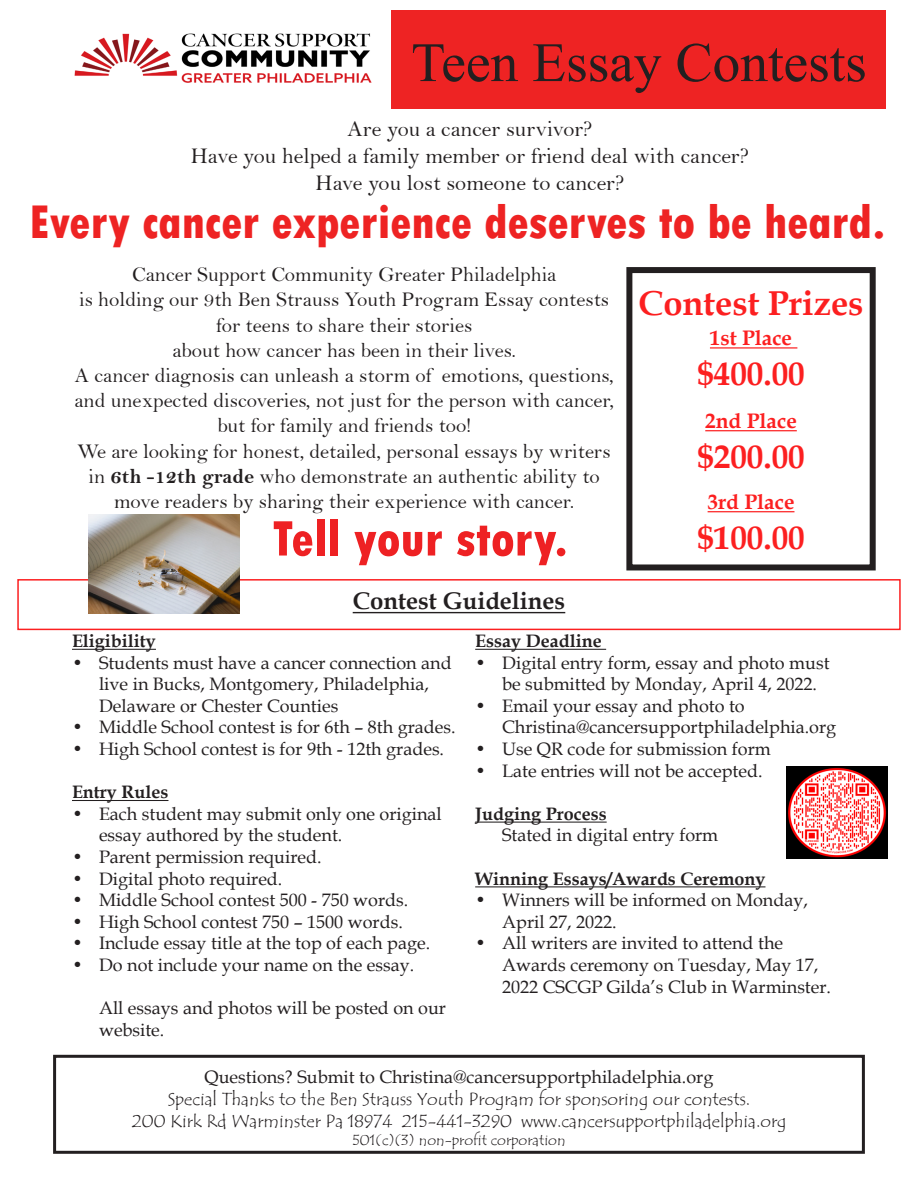
<style>
.page{position:relative;width:918px;height:1188px;background:#fff}
.page>*{position:absolute;margin:0;border:0;box-sizing:border-box;transform-origin:0 0}
.t1{font:55.5px "Times New Roman";color:#231f20}
.t2{font:800 condensed 52.5px "Tw Cen";color:#ee2123}
.t3{font:800 condensed 49.5px "Tw Cen";color:#ee2323}
.t4{font:700 34.5px "Book Antiqua";color:#fc1f20}
.t5{font:700 33px "Book Antiqua";color:#fc1f20}
.t6{font:700 24px "Book Antiqua";color:#231f20}
.t7{font:22.5px "Bell";color:#231f20}
.t8{font:21px/25.2px "Bell";color:#231f20;text-align:center}
.t9{font:700 21px "Book Antiqua";color:#fc1f20}
.t10{font:18px/21.6px "Book Antiqua";color:#231f20}
.t11{font:18px "Tempus Sans ITC";color:#231f20}
.t12{font:700 18px "Book Antiqua";color:#231f20}
.t13{font:15px "Tempus Sans ITC";color:#231f20}
.s1{font-family:"Bell MT Bold"}
</style>
<div class="page">
<hr style="left:710px;top:347px;width:87px;height:2px;background:#fc1f20">
<hr style="left:705px;top:430px;width:92px;height:1px;background:#fc1f20">
<hr style="left:708px;top:511px;width:86px;height:1px;background:#fc1f20">
<div style="left:626px;top:267px;width:250px;height:303px;border:6px solid #231f20"></div>
<div style="left:53px;top:1055px;width:812px;height:99px;border:3px solid #231f20"></div>
<div style="left:392px;top:10px;width:494px;height:99px;background:#ee2323"></div>
<hr style="left:353px;top:612px;width:212px;height:1px;background:#231f20">
<div style="left:17px;top:579px;width:884px;height:51px;border:2px solid #fc1f20"></div>
<hr style="left:72px;top:649px;width:84px;height:1px;background:#231f20">
<hr style="left:72px;top:800px;width:96px;height:1px;background:#231f20">
<hr style="left:475px;top:649px;width:131px;height:1px;background:#231f20">
<hr style="left:475px;top:822px;width:132px;height:1px;background:#231f20">
<hr style="left:475px;top:886px;width:290px;height:1px;background:#231f20">
<img style="left:88px;top:515px;width:151px;height:99px">
<img style="left:787px;top:767px;width:101px;height:92px">
<img style="left:74px;top:33px;width:298px;height:50px">
<p class="t1" style="left:411px;top:23px;width:457px">Teen Essay Contests</p>
<p class="t7" style="left:347px;top:116px;width:247px">Are you a cancer survivor?</p>
<p class="t7" style="left:191px;top:143px;width:560px">Have you helped a family member or friend deal with cancer?</p>
<p class="t7" style="left:316px;top:170px;width:311px">Have you lost someone to cancer?</p>
<p class="t3" style="left:29px;top:193px;width:858px">Every cancer experience deserves to be heard.</p>
<p class="t8" style="left:132px;top:262px;width:426px">Cancer Support Community Greater Philadelphia</p>
<p class="t8" style="left:79px;top:287px;width:532px">is holding our 9th Ben Strauss Youth Program Essay contests for teens to share their stories</p>
<p class="t8" style="left:172px;top:337px;width:345px">about how cancer has been in their lives.</p>
<p class="t8" style="left:74px;top:363px;width:541px;text-align:left">A cancer diagnosis can unleash a storm of emotions, questions, and unexpected discoveries, not just for the person with cancer,</p>
<p class="t8" style="left:217px;top:413px;width:255px">but for family and friends too!</p>
<p class="t8" style="left:78px;top:438px;width:535px">We are looking for honest, detailed, personal essays by writers</p>
<p class="t8" style="left:89px;top:463px;width:513px">in <span class="s1">6th -12th grade</span> who demonstrate an authentic ability to move readers by sharing their experience with cancer.</p>
<p class="t2" style="left:273px;top:508px;width:297px">Tell your story.</p>
<p class="t6" style="left:353px;top:585px;width:214px">Contest Guidelines</p>
<p class="t4" style="left:638px;top:279px;width:227px">Contest Prizes</p>
<p class="t9" style="left:710px;top:324px;width:84px">1st Place</p>
<p class="t5" style="left:697px;top:351px;width:109px">$400.00</p>
<p class="t9" style="left:705px;top:407px;width:93px">2nd Place</p>
<p class="t5" style="left:697px;top:434px;width:109px">$200.00</p>
<p class="t9" style="left:708px;top:488px;width:88px">3rd Place</p>
<p class="t5" style="left:697px;top:515px;width:109px">$100.00</p>
<p class="t12" style="left:72px;top:629px;width:85px">Eligibility</p>
<p class="t10" style="left:99px;top:651px;width:354px;text-indent:-27px">• Students must have a cancer connection and live in Bucks, Montgomery, Philadelphia,<br>Delaware or Chester Counties</p>
<p class="t10" style="left:72px;top:716px;width:385px">• Middle School contest is for 6th – 8th grades.</p>
<p class="t10" style="left:72px;top:738px;width:374px">• High School contest is for 9th - 12th grades.</p>
<p class="t12" style="left:72px;top:780px;width:98px">Entry Rules</p>
<p class="t10" style="left:99px;top:802px;width:344px;text-indent:-27px">• Each student may submit only one original essay authored by the student.</p>
<p class="t10" style="left:72px;top:846px;width:251px">• Parent permission required.</p>
<p class="t10" style="left:72px;top:867px;width:212px">• Digital photo required.</p>
<p class="t10" style="left:72px;top:889px;width:338px">• Middle School contest 500 - 750 words.</p>
<p class="t10" style="left:72px;top:910px;width:332px">• High School contest 750 – 1500 words.</p>
<p class="t10" style="left:72px;top:932px;width:360px">• Include essay title at the top of each page.</p>
<p class="t10" style="left:72px;top:954px;width:344px">• Do not include your name on the essay.</p>
<p class="t10" style="left:99px;top:997px;width:349px">All essays and photos will be posted on our</p>
<p class="t10" style="left:99px;top:1018px;width:67px">website.</p>
<p class="t12" style="left:475px;top:629px;width:128px">Essay Deadline</p>
<p class="t10" style="left:502px;top:651px;width:329px;text-indent:-27px">• Digital entry form, essay and photo must be submitted by Monday, April 4, 2022.</p>
<p class="t10" style="left:475px;top:694px;width:271px">• Email your essay and photo to</p>
<p class="t10" style="left:502px;top:716px;width:335px">Christina@cancersupportphiladelphia.org</p>
<p class="t10" style="left:475px;top:738px;width:297px">• Use QR code for submission form</p>
<p class="t10" style="left:475px;top:759px;width:289px">• Late entries will not be accepted.</p>
<p class="t12" style="left:475px;top:801px;width:133px">Judging Process</p>
<p class="t10" style="left:502px;top:824px;width:218px">Stated in digital entry form</p>
<p class="t12" style="left:475px;top:866px;width:292px">Winning Essays/Awards Ceremony</p>
<p class="t10" style="left:502px;top:889px;width:307px;text-indent:-27px">• Winners will be informed on Monday,<br>April 27, 2022.</p>
<p class="t10" style="left:502px;top:932px;width:330px;text-indent:-27px">• All writers are invited to attend the<br>Awards ceremony on Tuesday, May 17,<br>2022 CSCGP Gilda’s Club in Warminster.</p>
<p class="t10" style="left:205px;top:1066px;width:510px">Questions? Submit to Christina@cancersupportphiladelphia.org</p>
<p class="t11" style="left:168px;top:1088px;width:584px">Special Thanks to the Ben Strauss Youth Program for sponsoring our contests.</p>
<p class="t11" style="left:132px;top:1109px;width:656px">200 Kirk Rd Warminster Pa 18974 215-441-3290 www.cancersupportphiladelphia.org</p>
<p class="t13" style="left:352px;top:1130px;width:215px">501(c)(3) non-profit corporation</p>
</div>
